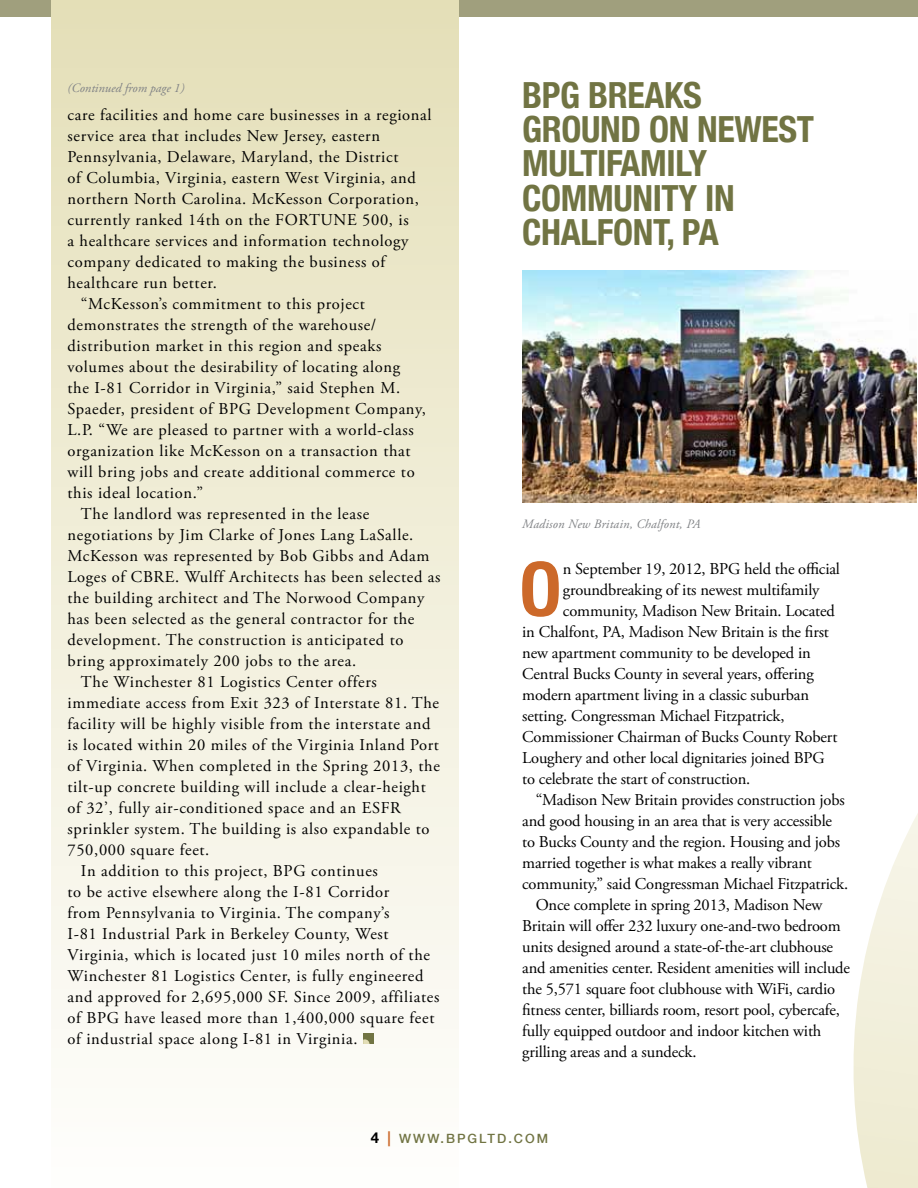
<style>
.page{position:relative;width:918px;height:1188px;background:#fff}
.page>*{position:absolute;margin:0;border:0;box-sizing:border-box;transform-origin:0 0}
.t1{font:700 condensed 75.3px "Helvetica Neue";color:#cc692a}
.t2{font:700 condensed 36px/34.5px "Helvetica Neue";letter-spacing:-.01em;color:#717443}
.t3{font:16.5px "Adobe Garamond Pro";letter-spacing:.04em;color:#000}
.t4{font:16.5px "Adobe Garamond Pro";letter-spacing:-.01em;color:#000}
.t5{font:italic 12.75px "Adobe Garamond Pro";letter-spacing:.01em;color:#808285}
.t6{font:500 12.75px "Helvetica Neue";letter-spacing:.16em;color:#717443}
.s1{font-weight:700;font-size:15px;color:#000}
.s2{font-weight:700;font-size:15px;color:#cc692a}
</style>
<div class="page">
<div style="left:0;top:0;width:918px;height:17px;background:#a09f7d"></div>
<svg style="left:853px;top:813px;width:65px;height:375px"></svg>
<div style="left:52px;top:0;width:407px;height:1188px;background:linear-gradient(to bottom,#e5dfb9,#fefefd)"></div>
<img style="left:522px;top:270px;width:395px;height:233px">
<div style="left:363px;top:1034px;width:10px;height:10px;background:#717443"></div>
<svg style="left:363px;top:1039px;width:6px;height:5px"></svg>
<p class="t5" style="left:67px;top:80px;width:118px">(Continued from page 1)</p>
<p class="t3" style="left:68px;top:105px;width:366px">care facilities and home care businesses in a regional</p>
<p class="t3" style="left:68px;top:126px;width:314px">service area that includes New Jersey, eastern</p>
<p class="t3" style="left:68px;top:147px;width:333px">Pennsylvania, Delaware, Maryland, the District</p>
<p class="t3" style="left:68px;top:168px;width:350px">of Columbia, Virginia, eastern West Virginia, and</p>
<p class="t3" style="left:68px;top:189px;width:353px">northern North Carolina. McKesson Corporation,</p>
<p class="t3" style="left:68px;top:210px;width:343px">currently ranked 14th on the FORTUNE 500, is</p>
<p class="t3" style="left:68px;top:231px;width:342px">a healthcare services and information technology</p>
<p class="t3" style="left:68px;top:252px;width:319px">company dedicated to making the business of</p>
<p class="t3" style="left:68px;top:273px;width:151px">healthcare run better.</p>
<p class="t3" style="left:81px;top:294px;width:285px">“McKesson’s commitment to this project</p>
<p class="t3" style="left:68px;top:315px;width:310px">demonstrates the strength of the warehouse/</p>
<p class="t3" style="left:68px;top:336px;width:315px">distribution market in this region and speaks</p>
<p class="t3" style="left:68px;top:357px;width:334px">volumes about the desirability of locating along</p>
<p class="t3" style="left:68px;top:378px;width:334px">the I-81 Corridor in Virginia,” said Stephen M.</p>
<p class="t3" style="left:68px;top:399px;width:360px">Spaeder, president of BPG Development Company,</p>
<p class="t3" style="left:68px;top:420px;width:348px">L.P. “We are pleased to partner with a world-class</p>
<p class="t3" style="left:68px;top:441px;width:345px">organization like McKesson on a transaction that</p>
<p class="t3" style="left:68px;top:462px;width:349px">will bring jobs and create additional commerce to</p>
<p class="t3" style="left:68px;top:483px;width:137px">this ideal location.”</p>
<p class="t3" style="left:81px;top:504px;width:290px">The landlord was represented in the lease</p>
<p class="t3" style="left:68px;top:525px;width:347px">negotiations by Jim Clarke of Jones Lang LaSalle.</p>
<p class="t3" style="left:68px;top:546px;width:363px">McKesson was represented by Bob Gibbs and Adam</p>
<p class="t3" style="left:68px;top:567px;width:375px">Loges of CBRE. Wulff Architects has been selected as</p>
<p class="t3" style="left:68px;top:588px;width:358px">the building architect and The Norwood Company</p>
<p class="t3" style="left:68px;top:609px;width:348px">has been selected as the general contractor for the</p>
<p class="t3" style="left:68px;top:630px;width:337px">development. The construction is anticipated to</p>
<p class="t3" style="left:68px;top:651px;width:290px">bring approximately 200 jobs to the area.</p>
<p class="t3" style="left:81px;top:672px;width:297px">The Winchester 81 Logistics Center offers</p>
<p class="t3" style="left:68px;top:693px;width:373px">immediate access from Exit 323 of Interstate 81. The</p>
<p class="t3" style="left:68px;top:714px;width:364px">facility will be highly visible from the interstate and</p>
<p class="t3" style="left:68px;top:735px;width:373px">is located within 20 miles of the Virginia Inland Port</p>
<p class="t3" style="left:68px;top:756px;width:374px">of Virginia. When completed in the Spring 2013, the</p>
<p class="t3" style="left:68px;top:777px;width:360px">tilt-up concrete building will include a clear-height</p>
<p class="t3" style="left:68px;top:798px;width:335px">of 32’, fully air-conditioned space and an ESFR</p>
<p class="t3" style="left:68px;top:819px;width:364px">sprinkler system. The building is also expandable to</p>
<p class="t3" style="left:68px;top:840px;width:143px">750,000 square feet.</p>
<p class="t3" style="left:81px;top:861px;width:298px">In addition to this project, BPG continues</p>
<p class="t3" style="left:68px;top:882px;width:323px">to be active elsewhere along the I-81 Corridor</p>
<p class="t3" style="left:68px;top:903px;width:324px">from Pennsylvania to Virginia. The company’s</p>
<p class="t3" style="left:68px;top:924px;width:323px">I-81 Industrial Park in Berkeley County, West</p>
<p class="t3" style="left:68px;top:945px;width:364px">Virginia, which is located just 10 miles north of the</p>
<p class="t3" style="left:68px;top:966px;width:358px">Winchester 81 Logistics Center, is fully engineered</p>
<p class="t3" style="left:68px;top:987px;width:373px">and approved for 2,695,000 SF. Since 2009, affiliates</p>
<p class="t3" style="left:68px;top:1008px;width:368px">of BPG have leased more than 1,400,000 square feet</p>
<p class="t3" style="left:68px;top:1029px;width:292px">of industrial space along I-81 in Virginia.</p>
<h2 class="t2" style="left:522px;top:75px;width:86px">BPG BREAKS<br>GROUND</h2>
<h2 class="t2" style="left:649px;top:109px;width:89px">ON NEWEST</h2>
<h2 class="t2" style="left:522px;top:144px;width:18px">MULTIFA</h2>
<h2 class="t2" style="left:640px;top:144px;width:68px">MILY</h2>
<h2 class="t2" style="left:522px;top:178px;width:109px">COMMUNIT</h2>
<h2 class="t2" style="left:679px;top:178px;width:41px">Y IN</h2>
<h2 class="t2" style="left:522px;top:213px;width:39px">CHALFONT</h2>
<h2 class="t2" style="left:667px;top:213px;width:54px">, PA</h2>
<p class="t5" style="left:522px;top:517px;width:180px">Madison New Britain, Chalfont, PA</p>
<h1 class="t1" style="left:520px;top:527px;width:43px">O</h1>
<p class="t4" style="left:563px;top:559px;width:279px">n September 19, 2012, BPG held the official</p>
<p class="t4" style="left:563px;top:580px;width:258px">groundbreaking of its newest multifamily</p>
<p class="t4" style="left:563px;top:601px;width:273px">community, Madison New Britain. Located</p>
<p class="t4" style="left:522px;top:622px;width:308px">in Chalfont, PA, Madison New Britain is the first</p>
<p class="t4" style="left:522px;top:643px;width:290px">new apartment community to be developed in</p>
<p class="t4" style="left:522px;top:664px;width:293px">Central Bucks County in several years, offering</p>
<p class="t4" style="left:522px;top:685px;width:288px">modern apartment living in a classic suburban</p>
<p class="t4" style="left:522px;top:706px;width:264px">setting. Congressman Michael Fitzpatrick,</p>
<p class="t4" style="left:522px;top:727px;width:317px">Commissioner Chairman of Bucks County Robert</p>
<p class="t4" style="left:522px;top:748px;width:304px">Loughery and other local dignitaries joined BPG</p>
<p class="t4" style="left:522px;top:769px;width:230px">to celebrate the start of construction.</p>
<p class="t4" style="left:536px;top:790px;width:311px">“Madison New Britain provides construction jobs</p>
<p class="t4" style="left:522px;top:811px;width:311px">and good housing in an area that is very accessible</p>
<p class="t4" style="left:522px;top:832px;width:319px">to Bucks County and the region. Housing and jobs</p>
<p class="t4" style="left:522px;top:853px;width:291px">married together is what makes a really vibrant</p>
<p class="t4" style="left:522px;top:874px;width:327px">community,” said Congressman Michael Fitzpatrick.</p>
<p class="t4" style="left:536px;top:895px;width:288px">Once complete in spring 2013, Madison New</p>
<p class="t4" style="left:522px;top:916px;width:320px">Britain will offer 232 luxury one-and-two bedroom</p>
<p class="t4" style="left:522px;top:937px;width:312px">units designed around a state-of-the-art clubhouse</p>
<p class="t4" style="left:522px;top:958px;width:329px">and amenities center. Resident amenities will include</p>
<p class="t4" style="left:522px;top:979px;width:314px">the 5,571 square foot clubhouse with WiFi, cardio</p>
<p class="t4" style="left:522px;top:1000px;width:319px">fitness center, billiards room, resort pool, cybercafe,</p>
<p class="t4" style="left:522px;top:1021px;width:301px">fully equipped outdoor and indoor kitchen with</p>
<p class="t4" style="left:522px;top:1042px;width:176px">grilling areas and a sundeck.</p>
<p class="t6" style="left:371px;top:1129px;width:179px"><span class="s1">4</span> <span class="s2">|</span> WWW.BPGLTD.COM</p>
</div>
